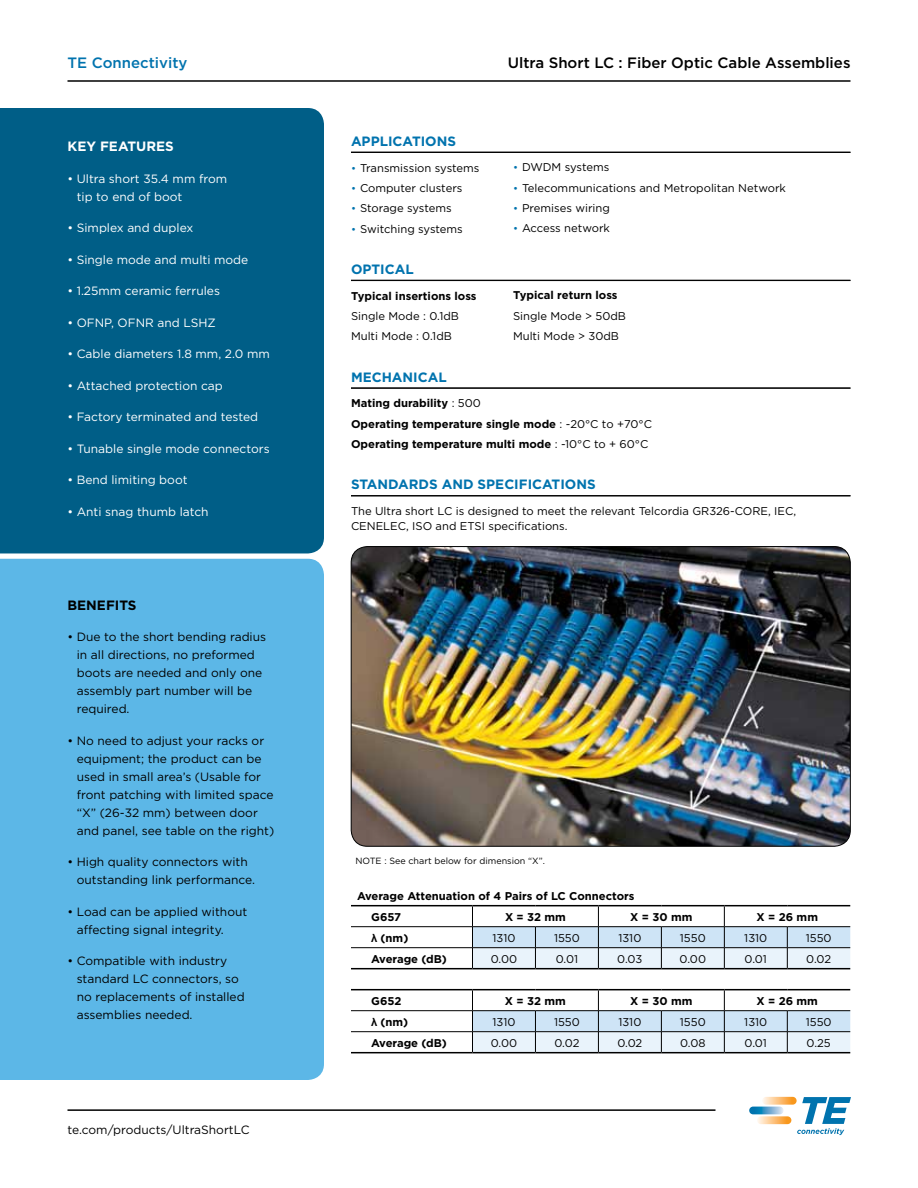
<style>
.page{position:relative;width:918px;height:1188px;background:#fff}
.page>*{position:absolute;margin:0;border:0;box-sizing:border-box;transform-origin:0 0}
.t1{font:500 15px "Gotham";color:#000}
.t2{font:500 15px "Gotham";color:#0073ae}
.t3{font:700 13.5px "Gotham";color:#0073ae}
.t4{font:700 13.5px "Gotham";color:#fff}
.t5{font:700 13.5px "Gotham";color:#000}
.t6{font:12px/18px "Gotham";color:#000}
.t7{font:12px/18px "Gotham";color:#fff}
.t8{font:11.25px/20.4px "Gotham";color:#000}
.t9{font:700 11.25px/20.4px "Gotham";color:#000}
.t10{font:9px "Gotham";color:#000}
.s1{font-size:10.5px;color:#0073ae}
.s2{font-weight:400}
.s3{font-family:"Arial"}
</style>
<div class="page">
<div style="left:0;top:108px;width:324px;height:445px;background:#005e87"></div>
<div style="left:0;top:559px;width:324px;height:521px;background:#5cb7e7"></div>
<img style="left:351px;top:547px;width:499px;height:299px">
<div style="left:351px;top:546px;width:500px;height:300px;border:1px solid #000;border-radius:16px"></div>
<svg style="left:762px;top:1097px;width:35px;height:8px"></svg>
<svg style="left:757px;top:1116px;width:34px;height:8px"></svg>
<svg style="left:749px;top:1107px;width:35px;height:7px"></svg>
<svg style="left:797px;top:1097px;width:54px;height:38px"></svg>
<hr style="left:68px;top:1109px;width:647px;height:2px;background:#000">
<hr style="left:68px;top:80px;width:783px;height:2px;background:#000">
<hr style="left:351px;top:152px;width:499px;height:1px;background:#000">
<hr style="left:351px;top:280px;width:499px;height:1px;background:#000">
<hr style="left:351px;top:388px;width:499px;height:1px;background:#000">
<hr style="left:351px;top:495px;width:499px;height:1px;background:#000">
<hr style="left:351px;top:496px;width:499px;height:1px;background:#000">
<hr style="left:351px;top:926px;width:121px;height:1px;background:#000">
<hr style="left:351px;top:947px;width:121px;height:1px;background:#000">
<hr style="left:351px;top:1010px;width:121px;height:1px;background:#000">
<hr style="left:351px;top:1031px;width:121px;height:1px;background:#000">
<svg style="left:472px;top:906px;width:378px;height:146px"></svg>
<hr style="left:351px;top:989px;width:121px;height:1px;background:#000">
<hr style="left:472px;top:989px;width:63px;height:1px;background:#000">
<hr style="left:535px;top:989px;width:63px;height:1px;background:#000">
<hr style="left:598px;top:989px;width:63px;height:1px;background:#000">
<hr style="left:661px;top:989px;width:63px;height:1px;background:#000">
<hr style="left:724px;top:989px;width:63px;height:1px;background:#000">
<hr style="left:787px;top:989px;width:63px;height:1px;background:#000">
<hr style="left:351px;top:1052px;width:121px;height:1px;background:#000">
<hr style="left:472px;top:1052px;width:63px;height:1px;background:#000">
<hr style="left:535px;top:1052px;width:63px;height:1px;background:#000">
<hr style="left:598px;top:1052px;width:63px;height:1px;background:#000">
<hr style="left:661px;top:1052px;width:63px;height:1px;background:#000">
<hr style="left:724px;top:1052px;width:63px;height:1px;background:#000">
<hr style="left:787px;top:1052px;width:63px;height:1px;background:#000">
<hr style="left:351px;top:905px;width:121px;height:1px;background:#000">
<hr style="left:472px;top:905px;width:63px;height:1px;background:#000">
<hr style="left:535px;top:905px;width:63px;height:1px;background:#000">
<hr style="left:598px;top:905px;width:63px;height:1px;background:#000">
<hr style="left:661px;top:905px;width:63px;height:1px;background:#000">
<hr style="left:724px;top:905px;width:63px;height:1px;background:#000">
<hr style="left:787px;top:905px;width:63px;height:1px;background:#000">
<hr style="left:351px;top:968px;width:121px;height:1px;background:#000">
<hr style="left:472px;top:968px;width:63px;height:1px;background:#000">
<hr style="left:535px;top:968px;width:63px;height:1px;background:#000">
<hr style="left:598px;top:968px;width:63px;height:1px;background:#000">
<hr style="left:661px;top:968px;width:63px;height:1px;background:#000">
<hr style="left:724px;top:968px;width:63px;height:1px;background:#000">
<hr style="left:787px;top:968px;width:63px;height:1px;background:#000">
<p class="t2" style="left:68px;top:52px;width:122px">TE Connectivity</p>
<p class="t1" style="left:508px;top:52px;width:344px">Ultra Short LC : Fiber Optic Cable Assemblies</p>
<p class="t4" style="left:68px;top:137px;width:108px">KEY FEATURES</p>
<p class="t7" style="left:77px;top:169px;width:152px;text-indent:-9px">• Ultra short 35.4 mm from tip to end of boot</p>
<p class="t7" style="left:68px;top:219px;width:127px">• Simplex and duplex</p>
<p class="t7" style="left:68px;top:250px;width:182px">• Single mode and multi mode</p>
<p class="t7" style="left:68px;top:282px;width:154px">• 1.25mm ceramic ferrules</p>
<p class="t7" style="left:68px;top:313px;width:150px">• OFNP, OFNR and LSHZ</p>
<p class="t7" style="left:68px;top:345px;width:204px">• Cable diameters 1.8 mm, 2.0 mm</p>
<p class="t7" style="left:68px;top:376px;width:157px">• Attached protection cap</p>
<p class="t7" style="left:68px;top:408px;width:192px">• Factory terminated and tested</p>
<p class="t7" style="left:68px;top:439px;width:204px">• Tunable single mode connectors</p>
<p class="t7" style="left:68px;top:471px;width:122px">• Bend limiting boot</p>
<p class="t7" style="left:68px;top:502px;width:143px">• Anti snag thumb latch</p>
<p class="t5" style="left:68px;top:596px;width:71px">BENEFITS</p>
<p class="t6" style="left:77px;top:628px;width:191px;text-indent:-9px">• Due to the short bending radius in all directions, no preformed boots are needed and only one assembly part number will be required.</p>
<p class="t6" style="left:77px;top:731px;width:199px;text-indent:-9px">• No need to adjust your racks or equipment; the product can be used in small area’s (Usable for front patching with limited space “X” (26-32 mm) between door and panel, see table on the right)</p>
<p class="t6" style="left:77px;top:853px;width:180px;text-indent:-9px">• High quality connectors with outstanding link performance.</p>
<p class="t6" style="left:77px;top:902px;width:172px;text-indent:-9px">• Load can be applied without affecting signal integrity.</p>
<p class="t6" style="left:77px;top:952px;width:169px;text-indent:-9px">• Compatible with industry standard LC connectors, so no replacements of installed assemblies needed.</p>
<p class="t6" style="left:68px;top:1120px;width:184px">te.com/products/UltraShortLC</p>
<p class="t3" style="left:351px;top:132px;width:107px">APPLICATIONS</p>
<p class="t8" style="left:351px;top:157px;width:130px"><span class="s1">•</span> Transmission systems</p>
<p class="t8" style="left:351px;top:178px;width:113px"><span class="s1">•</span> Computer clusters</p>
<p class="t8" style="left:351px;top:198px;width:102px"><span class="s1">•</span> Storage systems</p>
<p class="t8" style="left:351px;top:218px;width:113px"><span class="s1">•</span> Switching systems</p>
<p class="t3" style="left:351px;top:260px;width:21px">Optical</p>
<p class="t9" style="left:351px;top:285px;width:127px">Typical insertions loss</p>
<p class="t8" style="left:351px;top:306px;width:109px">Single Mode : 0.1dB<br>Multi Mode : 0.1dB</p>
<p class="t3" style="left:351px;top:368px;width:52px">Mechanical</p>
<p class="t9" style="left:351px;top:393px;width:303px">Mating durability <span class="s2">: 500<br></span>Operating temperature single mode <span class="s2">: -20°C to +70°C<br></span>Operating temperature multi mode <span class="s2">: -10°C to + 60°C</span></p>
<p class="t3" style="left:351px;top:476px;width:103px">STANDARDS and</p>
<p class="t3" style="left:478px;top:476px;width:120px">SPECIFICATIONS</p>
<p class="t8" style="left:351px;top:503px;width:447px;line-height:15px">The Ultra short LC is designed to meet the relevant Telcordia GR326-CORE, IEC,<br>CENELEC, ISO and ETSI specifications.</p>
<p class="t8" style="left:513px;top:157px;width:98px"><span class="s1">•</span> DWDM systems</p>
<p class="t8" style="left:513px;top:177px;width:275px"><span class="s1">•</span> Telecommunications and Metropolitan Network</p>
<p class="t8" style="left:513px;top:198px;width:98px"><span class="s1">•</span> Premises wiring</p>
<p class="t8" style="left:513px;top:218px;width:99px"><span class="s1">•</span> Access network</p>
<p class="t9" style="left:513px;top:285px;width:106px">Typical return loss</p>
<p class="t8" style="left:513px;top:305px;width:115px">Single Mode &gt; 50dB<br>Multi Mode &gt; 30dB</p>
<p class="t10" style="left:356px;top:856px;width:191px">NOTE : See chart below for dimension “X”.</p>
<p class="t9" style="left:371px;top:885px;width:265px;line-height:21px;text-indent:-14px">Average Attenuation of 4 Pairs of LC Connectors<br>G657</p>
<p class="t9" style="left:505px;top:906px;width:62px">X = 32 mm</p>
<p class="t9" style="left:630px;top:906px;width:64px">X = 30 mm</p>
<p class="t9" style="left:757px;top:906px;width:63px">X = 26 mm</p>
<p class="t9" style="left:371px;top:927px;width:39px"><span class="s3">λ</span> (nm)</p>
<p class="t8" style="left:492px;top:927px;width:24px">1310</p>
<p class="t8" style="left:554px;top:927px;width:27px">1550</p>
<p class="t8" style="left:618px;top:927px;width:24px">1310</p>
<p class="t8" style="left:680px;top:927px;width:27px">1550</p>
<p class="t8" style="left:744px;top:927px;width:24px">1310</p>
<p class="t8" style="left:806px;top:927px;width:27px">1550</p>
<p class="t9" style="left:371px;top:948px;width:77px">Average (dB)</p>
<p class="t8" style="left:491px;top:948px;width:28px">0.00</p>
<p class="t8" style="left:556px;top:948px;width:24px">0.01</p>
<p class="t8" style="left:617px;top:948px;width:27px">0.03</p>
<p class="t8" style="left:680px;top:948px;width:28px">0.00</p>
<p class="t8" style="left:745px;top:948px;width:24px">0.01</p>
<p class="t8" style="left:806px;top:948px;width:27px">0.02</p>
<p class="t9" style="left:371px;top:990px;width:32px">G652</p>
<p class="t9" style="left:505px;top:990px;width:62px">X = 32 mm</p>
<p class="t9" style="left:630px;top:990px;width:64px">X = 30 mm</p>
<p class="t9" style="left:757px;top:990px;width:63px">X = 26 mm</p>
<p class="t9" style="left:371px;top:1011px;width:39px"><span class="s3">λ</span> (nm)</p>
<p class="t8" style="left:492px;top:1011px;width:24px">1310</p>
<p class="t8" style="left:554px;top:1011px;width:27px">1550</p>
<p class="t8" style="left:618px;top:1011px;width:24px">1310</p>
<p class="t8" style="left:680px;top:1011px;width:27px">1550</p>
<p class="t8" style="left:744px;top:1011px;width:24px">1310</p>
<p class="t8" style="left:806px;top:1011px;width:27px">1550</p>
<p class="t9" style="left:371px;top:1032px;width:77px">Average (dB)</p>
<p class="t8" style="left:491px;top:1032px;width:28px">0.00</p>
<p class="t8" style="left:554px;top:1032px;width:27px">0.02</p>
<p class="t8" style="left:617px;top:1032px;width:27px">0.02</p>
<p class="t8" style="left:680px;top:1032px;width:27px">0.08</p>
<p class="t8" style="left:745px;top:1032px;width:24px">0.01</p>
<p class="t8" style="left:807px;top:1032px;width:26px">0.25</p>
</div>
